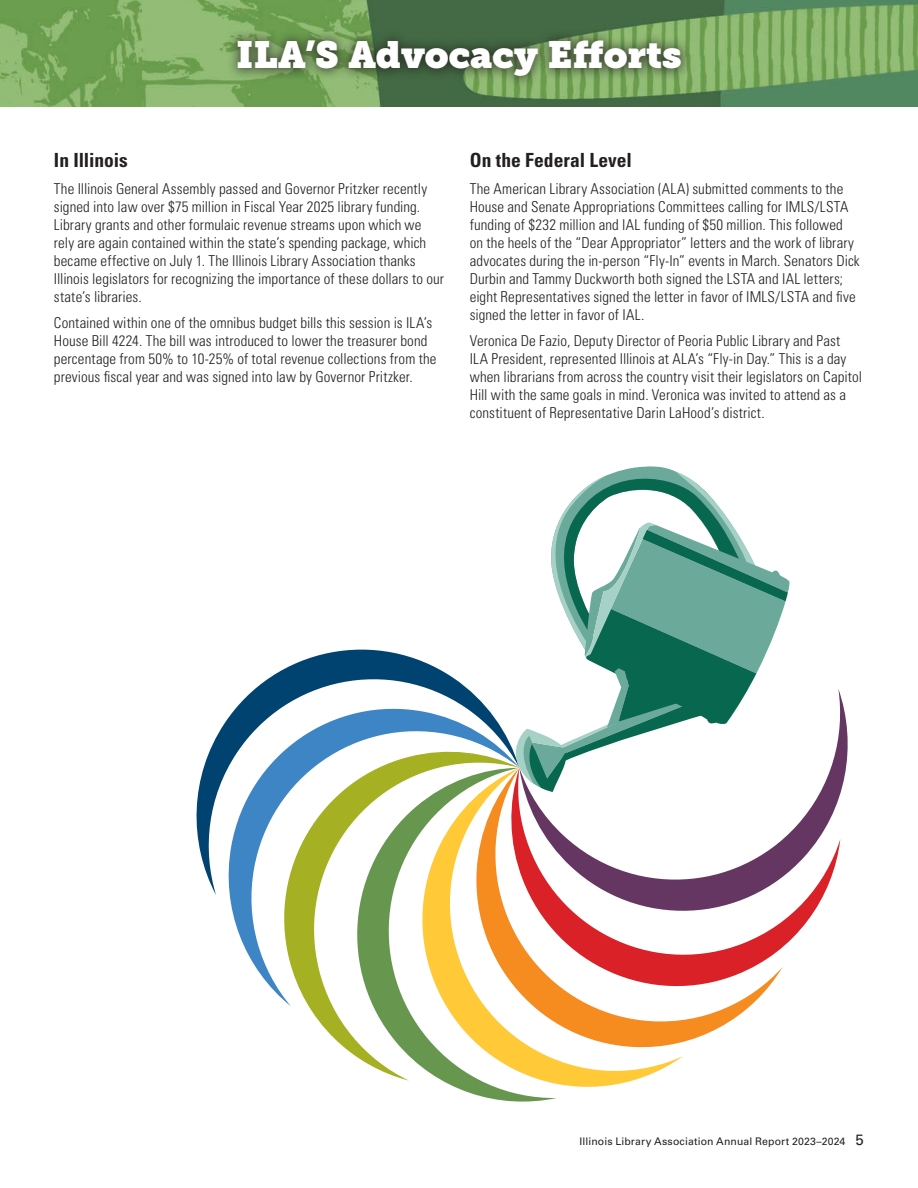
<style>
.page{position:relative;width:918px;height:1188px;background:#fff}
.page>*{position:absolute;margin:0;border:0;box-sizing:border-box;transform-origin:0 0}
.t1{font:37.5px "Museo Slab";color:#fff}
.t2{font:700 condensed 19.5px "Univers LT Std";color:#231f20}
.t3{font:300 condensed 15px/18px "Univers LT Std";letter-spacing:.005em;color:#231f20}
.t4{font:10.5px "Univers LT Std";letter-spacing:.01em;color:#231f20}
.s1{font-size:15px}
</style>
<div class="page">
<img style="left:0;top:0;width:918px;height:107px">
<div style="left:226px;top:29px;width:467px;height:60px;background:#231f20;opacity:.75"></div>
<svg style="left:196px;top:649px;width:279px;height:246px"></svg>
<svg style="left:220px;top:695px;width:290px;height:288px"></svg>
<svg style="left:267px;top:747px;width:243px;height:294px"></svg>
<svg style="left:337px;top:768px;width:219px;height:334px"></svg>
<svg style="left:399px;top:768px;width:284px;height:330px"></svg>
<svg style="left:472px;top:768px;width:276px;height:282px"></svg>
<svg style="left:508px;top:768px;width:293px;height:240px"></svg>
<svg style="left:519px;top:689px;width:329px;height:240px"></svg>
<svg style="left:510px;top:466px;width:280px;height:326px"></svg>
<p class="t1" style="left:236px;top:33px;width:447px">ILA’S Advocacy Efforts</p>
<p class="t2" style="left:54px;top:149px;width:75px">In Illinois</p>
<p class="t3" style="left:54px;top:179px;width:392px">The Illinois General Assembly passed and Governor Pritzker recently signed into law over $75 million in Fiscal Year 2025 library funding.<br>Library grants and other formulaic revenue streams upon which we rely are again contained within the state’s spending package, which became effective on July 1. The Illinois Library Association thanks Illinois legislators for recognizing the importance of these dollars to our state’s libraries.</p>
<p class="t3" style="left:54px;top:313px;width:384px">Contained within one of the omnibus budget bills this session is ILA’s House Bill 4224. The bill was introduced to lower the treasurer bond percentage from 50% to 10-25% of total revenue collections from the previous fiscal year and was signed into law by Governor Pritzker.</p>
<p class="t2" style="left:470px;top:149px;width:164px">On the Federal Level</p>
<p class="t3" style="left:470px;top:179px;width:392px">The American Library Association (ALA) submitted comments to the House and Senate Appropriations Committees calling for IMLS/LSTA funding of $232 million and IAL funding of $50 million. This followed on the heels of the “Dear Appropriator” letters and the work of library advocates during the in-person “Fly-In” events in March. Senators Dick Durbin and Tammy Duckworth both signed the LSTA and IAL letters; eight Representatives signed the letter in favor of IMLS/LSTA and five signed the letter in favor of IAL.</p>
<p class="t3" style="left:470px;top:331px;width:394px">Veronica De Fazio, Deputy Director of Peoria Public Library and Past ILA President, represented Illinois at ALA’s “Fly-in Day.” This is a day when librarians from across the country visit their legislators on Capitol Hill with the same goals in mind. Veronica was invited to attend as a constituent of Representative Darin LaHood’s district.</p>
<p class="t4" style="left:580px;top:1135px;width:286px">Illinois Library Association Annual Report 2023–2024 <span class="s1">5</span></p>
</div>
